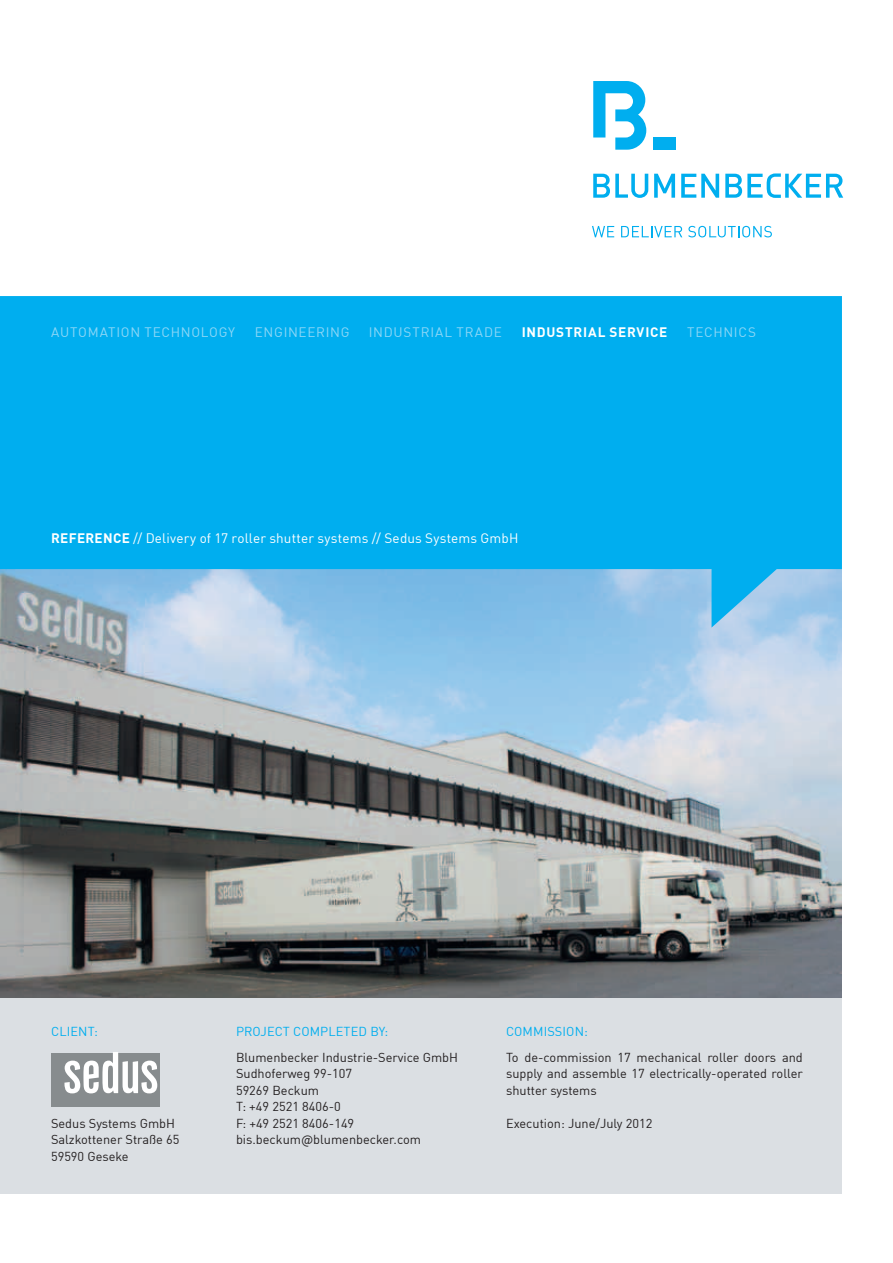
<style>
.page{position:relative;width:893px;height:1263px;background:#fff}
.page>*{position:absolute;margin:0;border:0;box-sizing:border-box;transform-origin:0 0}
.t1{font:13.5px "Blumenbecker DIN Pro";letter-spacing:.015em;color:#fff}
.t2{font:13.5px "Blumenbecker DIN Pro";letter-spacing:.05em;color:#8dd7f7}
.t3{font:700 13.5px "Blumenbecker DIN Pro";letter-spacing:.055em;color:#fff}
.t4{font:12.75px/16.5px "Blumenbecker DIN Pro";color:#231f20}
.t5{font:12.75px "Blumenbecker DIN Pro";letter-spacing:.01em;color:#00aeef}
.s1{font-weight:700}
</style>
<div class="page">
<img style="left:0;top:628px;width:842px;height:370px">
<svg style="left:0;top:296px;width:842px;height:332px;background:#19b1ec"></svg>
<div style="left:0;top:998px;width:842px;height:195px;background:#dbdfe3"></div>
<div style="left:51px;top:1052px;width:108px;height:54px;background:#878c8e"></div>
<svg style="left:64px;top:1052px;width:93px;height:41px"></svg>
<svg style="left:593px;top:81px;width:53px;height:69px"></svg>
<div style="left:653px;top:137px;width:22px;height:13px;background:#00aeef"></div>
<svg style="left:593px;top:173px;width:250px;height:25px"></svg>
<svg style="left:592px;top:226px;width:22px;height:11px"></svg>
<svg style="left:621px;top:226px;width:61px;height:11px"></svg>
<svg style="left:688px;top:226px;width:84px;height:11px"></svg>
<p class="t2" style="left:51px;top:321px;width:186px">AUTOMATION TECHNOLOGY</p>
<p class="t2" style="left:255px;top:321px;width:19px">Engineering</p>
<p class="t2" style="left:369px;top:321px;width:135px">INDUSTRIAL TRADE</p>
<p class="t3" style="left:522px;top:320px;width:147px">INDUSTRIAL SERVICE</p>
<p class="t2" style="left:687px;top:321px;width:70px">TECHNICS</p>
<p class="t1" style="left:51px;top:528px;width:469px"><span class="s1">REFERENCE</span> // Delivery of 17 roller shutter systems // Sedus Systems GmbH</p>
<p class="t5" style="left:51px;top:1021px;width:48px">CLIENT:</p>
<p class="t4" style="left:51px;top:1114px;width:130px">Sedus Systems GmbH<br>Salzkottener Straße 65<br>59590 Geseke</p>
<p class="t5" style="left:236px;top:1021px;width:154px">PROJECT COMPLETED BY:</p>
<p class="t4" style="left:236px;top:1048px;width:224px">Blumenbecker Industrie-Service GmbH<br>Sudhoferweg 99-107<br>59269 Beckum<br>T: +49 2521 8406-0<br>F: +49 2521 8406-149 bis.beckum@blumenbecker.com</p>
<p class="t5" style="left:506px;top:1021px;width:83px">COMMISSION:</p>
<p class="t4" style="left:506px;top:1047px;width:298px;text-align:justify">To de-commission 17 mechanical roller doors and supply and assemble 17 electrically-operated roller shutter systems</p>
<p class="t4" style="left:506px;top:1113px;width:148px">Execution: June/July 2012</p>
</div>
